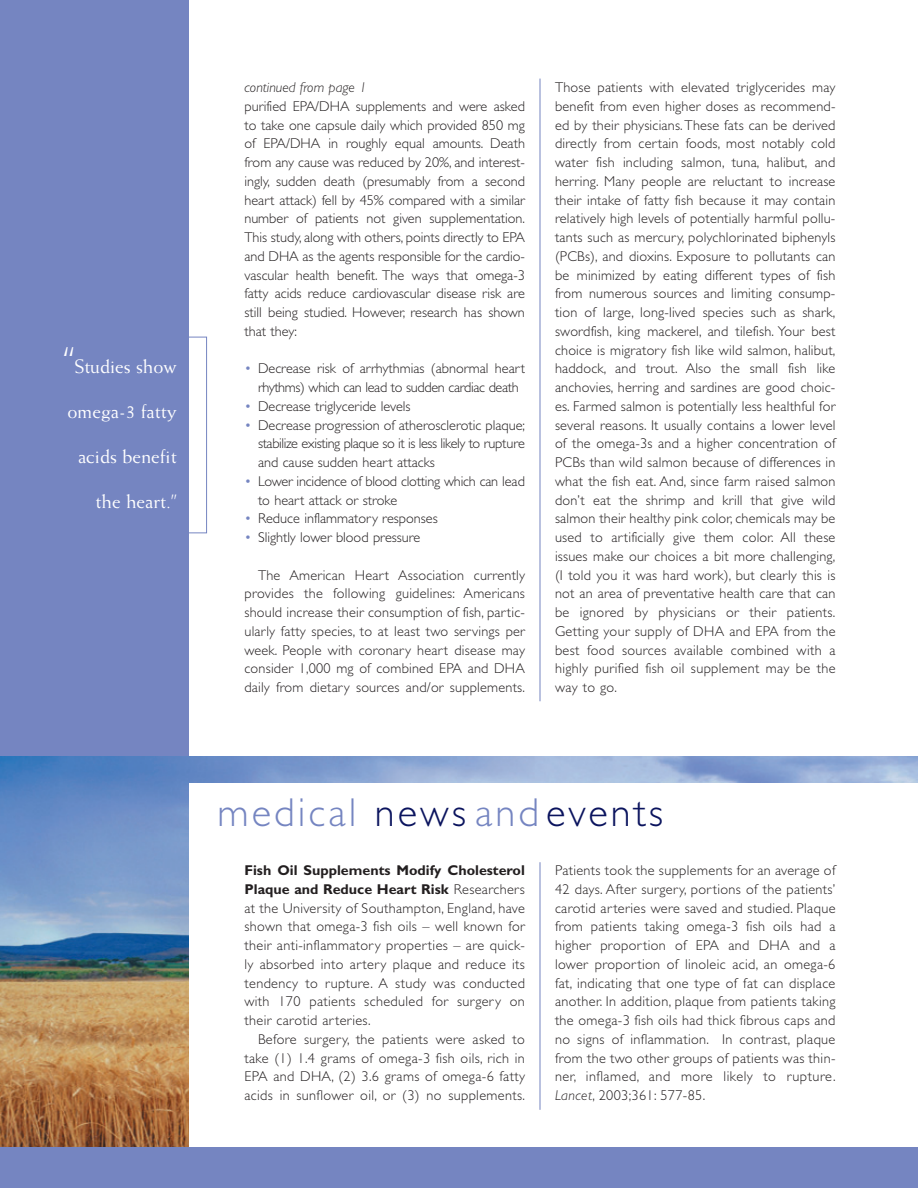
<style>
.page{position:relative;width:918px;height:1188px;background:#fff}
.page>*{position:absolute;margin:0;border:0;box-sizing:border-box;transform-origin:0 0}
.t1{font:300 40.5px "Gill Sans";letter-spacing:.075em;color:#7585c1}
.t2{font:19.5px "Weiss";color:#fff}
.t3{font:300 14.25px/18.8px "Gill Sans";color:#231f20;text-align:justify}
.t4{font:italic 300 14.25px "Gill Sans";color:#231f20}
.s1{font-size:37.5px}
.s2{color:#7585c1}
.s3{color:#0b145e}
.s4{font-weight:700}
.s5{font-style:italic}
</style>
<div class="page">
<div style="left:0;top:0;width:189px;height:756px;background:#7585c1"></div>
<img style="left:0;top:756px;width:918px;height:392px">
<hr style="left:540px;top:79px;width:1px;height:622px;background:#7585c1">
<div style="left:189px;top:783px;width:729px;height:379px;background:#fff"></div>
<hr style="left:540px;top:862px;width:1px;height:248px;background:#7585c1">
<div style="left:0;top:1148px;width:918px;height:40px;background:#7585c1"></div>
<div style="left:181px;top:337px;width:26px;height:196px;border:1px solid #7585c1"></div>
<h2 class="t2" style="left:63px;top:359px;width:115px"><span class="s1">“</span>Studies show</h2>
<h2 class="t2" style="left:68px;top:404px;width:111px">omega-3 fatty</h2>
<h2 class="t2" style="left:78px;top:449px;width:100px">acids benefit</h2>
<h2 class="t2" style="left:96px;top:494px;width:83px">the heart.”</h2>
<p class="t4" style="left:244px;top:82px;width:124px">continued from page 1</p>
<p class="t3" style="left:244px;top:98px;width:282px">purified EPA/DHA supplements and were asked to take one capsule daily which provided 850 mg of EPA/DHA in roughly equal amounts. Death from any cause was reduced by 20%, and interest&shy;ingly, sudden death (presumably from a second heart attack) fell by 45% compared with a similar number of patients not given supplementation.<br>This study, along with others, points directly to EPA and DHA as the agents responsible for the cardio&shy;vascular health benefit. The ways that omega-3 fatty acids reduce cardiovascular disease risk are still being studied. However, research has shown that they:</p>
<p class="t3" style="left:244px;top:361px;width:282px;text-align:center"><span class="s2">•</span> Decrease risk of arrhythmias (abnormal heart rhythms) which can lead to sudden cardiac death</p>
<p class="t3" style="left:244px;top:398px;width:168px"><span class="s2">•</span> Decrease triglyceride levels</p>
<p class="t3" style="left:258px;top:417px;width:269px;text-indent:-14px"><span class="s2">•</span> Decrease progression of atherosclerotic plaque; stabilize existing plaque so it is less likely to rupture and cause sudden heart attacks</p>
<p class="t3" style="left:258px;top:473px;width:269px;text-indent:-14px"><span class="s2">•</span> Lower incidence of blood clotting which can lead to heart attack or stroke</p>
<p class="t3" style="left:244px;top:511px;width:195px"><span class="s2">•</span> Reduce inflammatory responses</p>
<p class="t3" style="left:244px;top:530px;width:177px"><span class="s2">•</span> Slightly lower blood pressure</p>
<p class="t3" style="left:244px;top:567px;width:282px;text-indent:14px">The American Heart Association currently provides the following guidelines: Americans should increase their consumption of fish, partic&shy;ularly fatty species, to at least two servings per week. People with coronary heart disease may consider 1,000 mg of combined EPA and DHA daily from dietary sources and/or supplements.</p>
<p class="t3" style="left:555px;top:80px;width:282px">Those patients with elevated triglycerides may benefit from even higher doses as recommend&shy;ed by their physicians.These fats can be derived directly from certain foods, most notably cold water fish including salmon, tuna, halibut, and herring. Many people are reluctant to increase their intake of fatty fish because it may contain relatively high levels of potentially harmful pollu&shy;tants such as mercury, polychlorinated biphenyls (PCBs), and dioxins. Exposure to pollutants can be minimized by eating different types of fish from numerous sources and limiting consump&shy;tion of large, long-lived species such as shark, swordfish, king mackerel, and tilefish. Your best choice is migratory fish like wild salmon, halibut, haddock, and trout. Also the small fish like anchovies, herring and sardines are good choic&shy;es. Farmed salmon is potentially less healthful for several reasons. It usually contains a lower level of the omega-3s and a higher concentration of PCBs than wild salmon because of differences in what the fish eat. And, since farm raised salmon don’t eat the shrimp and krill that give wild salmon their healthy pink color, chemicals may be used to artificially give them color. All these issues make our choices a bit more challenging, (I told you it was hard work), but clearly this is not an area of preventative health care that can be ignored by physicians or their patients.<br>Getting your supply of DHA and EPA from the best food sources available combined with a highly purified fish oil supplement may be the way to go.</p>
<h1 class="t1" style="left:218px;top:798px;width:447px">medical <span class="s3">news</span> and<span class="s3">events</span></h1>
<p class="t3" style="left:244px;top:863px;width:282px"><span class="s4">Fish Oil Supplements Modify Cholesterol Plaque and Reduce Heart Risk</span> Researchers at the University of Southampton, England, have shown that omega-3 fish oils – well known for their anti-inflammatory properties – are quick&shy;ly absorbed into artery plaque and reduce its tendency to rupture. A study was conducted with 170 patients scheduled for surgery on their carotid arteries.</p>
<p class="t3" style="left:244px;top:1031px;width:282px;text-indent:14px">Before surgery, the patients were asked to take (1) 1.4 grams of omega-3 fish oils, rich in EPA and DHA, (2) 3.6 grams of omega-6 fatty acids in sunflower oil, or (3) no supplements.</p>
<p class="t3" style="left:555px;top:863px;width:282px">Patients took the supplements for an average of 42 days. After surgery, portions of the patients’ carotid arteries were saved and studied. Plaque from patients taking omega-3 fish oils had a higher proportion of EPA and DHA and a lower proportion of linoleic acid, an omega-6 fat, indicating that one type of fat can displace another. In addition, plaque from patients taking the omega-3 fish oils had thick fibrous caps and no signs of inflammation. In contrast, plaque from the two other groups of patients was thin&shy;ner, inflamed, and more likely to rupture.<br><span class="s5">Lancet</span>, 2003;361: 577-85.</p>
</div>
